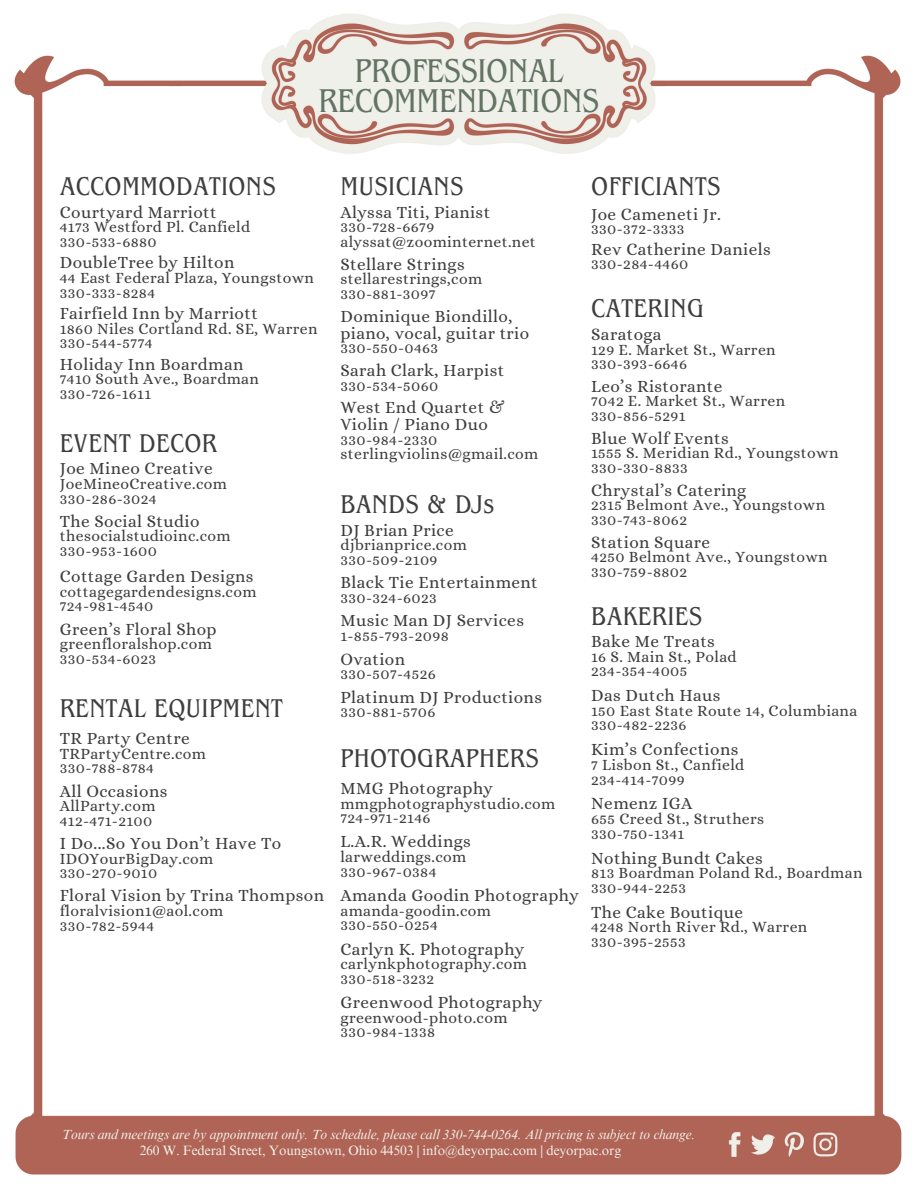
<style>
.page{position:relative;width:918px;height:1188px;background:#fff}
.page>*{position:absolute;margin:0;border:0;box-sizing:border-box;transform-origin:0 0}
.t1{font:condensed 34.65px "Benguiat Pro ITC";letter-spacing:-.01em;color:#637463}
.t2{font:condensed 27px "Benguiat Pro ITC";letter-spacing:.015em;color:#3f3e3f}
.t3{font:17.25px/16.8px "Alice";letter-spacing:.025em;color:#3f3e3f}
.t4{font:15.75px/14.7px "Alice";letter-spacing:.025em;color:#3f3e3f}
.t5{font:italic 13.5px "Times NRMT Pro";letter-spacing:-.01em;color:#f4f0eb}
.t6{font:13.5px "Times NRMT Pro";letter-spacing:-.01em;color:#f4f0eb}
</style>
<div class="page">
<img style="left:14px;top:13px;width:888px;height:1162px">
<p class="t1" style="left:355px;top:58px;width:210px">PROFESSIONAL</p>
<h1 class="t1" style="left:319px;top:88px;width:282px">RECOMMENDATIONS</h1>
<h1 class="t2" style="left:60px;top:177px;width:218px">ACCOMMODATIONS</h1>
<h2 class="t3" style="left:60px;top:204px;width:158px">Courtyard Marriott</h2>
<h2 class="t4" style="left:60px;top:220px;width:192px">4173 Westford Pl. Canfield<br>330-533-6880</h2>
<h4 class="t3" style="left:60px;top:254px;width:176px">DoubleTree by Hilton</h4>
<h4 class="t4" style="left:60px;top:270px;width:256px">44 East Federal Plaza, Youngstown<br>330-333-8284</h4>
<h4 class="t3" style="left:60px;top:305px;width:200px">Fairfield Inn by Marriott</h4>
<h4 class="t4" style="left:60px;top:321px;width:259px">1860 Niles Cortland Rd. SE, Warren<br>330-544-5774</h4>
<h4 class="t3" style="left:60px;top:355px;width:185px">Holiday Inn Boardman</h4>
<h4 class="t4" style="left:60px;top:372px;width:201px">7410 South Ave., Boardman<br>330-726-1611</h4>
<h4 class="t2" style="left:60px;top:433px;width:159px">EVENT DECOR</h4>
<h2 class="t3" style="left:60px;top:460px;width:155px">Joe Mineo Creative</h2>
<h2 class="t4" style="left:60px;top:476px;width:169px">JoeMineoCreative.com<br>330-286-3024</h2>
<h4 class="t3" style="left:60px;top:513px;width:141px">The Social Studio</h4>
<h4 class="t4" style="left:60px;top:529px;width:172px">thesocialstudioinc.com<br>330-953-1600</h4>
<h4 class="t3" style="left:60px;top:568px;width:195px">Cottage Garden Designs</h4>
<h4 class="t4" style="left:60px;top:584px;width:198px">cottagegardendesigns.com<br>724-981-4540</h4>
<h4 class="t3" style="left:60px;top:620px;width:158px">Green’s Floral Shop</h4>
<h4 class="t4" style="left:60px;top:637px;width:154px">greenfloralshop.com<br>330-534-6023</h4>
<h4 class="t2" style="left:60px;top:698px;width:225px">RENTAL EQUIPMENT</h4>
<h4 class="t3" style="left:60px;top:730px;width:132px">TR Party Centre</h4>
<h4 class="t4" style="left:60px;top:746px;width:148px">TRPartyCentre.com<br>330-788-8784</h4>
<h2 class="t3" style="left:60px;top:782px;width:109px">All Occasions</h2>
<h2 class="t4" style="left:60px;top:799px;width:97px">AllParty.com<br>412-471-2100</h2>
<h4 class="t3" style="left:60px;top:835px;width:223px">I Do...So You Don’t Have To</h4>
<h4 class="t4" style="left:60px;top:851px;width:155px">IDOYourBigDay.com<br>330-270-9010</h4>
<h4 class="t3" style="left:60px;top:887px;width:266px">Floral Vision by Trina Thompson</h4>
<h4 class="t4" style="left:60px;top:903px;width:165px">floralvision1@aol.com<br>330-782-5944</h4>
<h2 class="t2" style="left:340px;top:177px;width:124px">MUSICIANS</h2>
<h4 class="t3" style="left:340px;top:204px;width:151px">Alyssa Titi, Pianist</h4>
<h4 class="t4" style="left:340px;top:220px;width:197px">330-728-6679 alyssat@zoominternet.net</h4>
<h4 class="t3" style="left:340px;top:255px;width:126px">Stellare Strings</h4>
<h4 class="t4" style="left:340px;top:272px;width:143px">stellarestrings,com<br>330-881-3097</h4>
<h4 class="t3" style="left:340px;top:307px;width:190px">Dominique Biondillo, piano, vocal, guitar trio</h4>
<h4 class="t4" style="left:340px;top:341px;width:99px">330-550-0463</h4>
<h4 class="t3" style="left:340px;top:362px;width:165px">Sarah Clark, Harpist</h4>
<h4 class="t4" style="left:340px;top:378px;width:99px">330-534-5060</h4>
<h4 class="t3" style="left:340px;top:399px;width:166px">West End Quartet &amp;<br>Violin / Piano Duo</h4>
<h4 class="t4" style="left:340px;top:432px;width:200px">330-984-2330 sterlingviolins@gmail.com</h4>
<h2 class="t2" style="left:340px;top:495px;width:155px">BANDS &amp; DJs</h2>
<h4 class="t3" style="left:340px;top:521px;width:115px">DJ Brian Price</h4>
<h4 class="t4" style="left:340px;top:538px;width:128px">djbrianprice.com<br>330-509-2109</h4>
<h4 class="t3" style="left:340px;top:574px;width:199px">Black Tie Entertainment</h4>
<h4 class="t4" style="left:340px;top:590px;width:98px">330-324-6023</h4>
<h4 class="t3" style="left:340px;top:612px;width:185px">Music Man DJ Services</h4>
<h4 class="t4" style="left:340px;top:628px;width:110px">1-855-793-2098</h4>
<h4 class="t3" style="left:340px;top:650px;width:66px">Ovation</h4>
<h4 class="t4" style="left:340px;top:667px;width:97px">330-507-4526</h4>
<h3 class="t3" style="left:340px;top:689px;width:203px">Platinum DJ Productions</h3>
<h3 class="t4" style="left:340px;top:705px;width:97px">330-881-5706</h3>
<h4 class="t2" style="left:340px;top:748px;width:200px">PHOTOGRAPHERS</h4>
<h4 class="t3" style="left:340px;top:780px;width:154px">MMG Photography</h4>
<h4 class="t4" style="left:340px;top:796px;width:216px">mmgphotographystudio.com<br>724-971-2146</h4>
<h4 class="t3" style="left:340px;top:833px;width:132px">L.A.R. Weddings</h4>
<h4 class="t4" style="left:340px;top:849px;width:127px">larweddings.com<br>330-967-0384</h4>
<h4 class="t3" style="left:340px;top:887px;width:240px">Amanda Goodin Photography</h4>
<h4 class="t4" style="left:340px;top:903px;width:152px">amanda-goodin.com<br>330-550-0254</h4>
<h4 class="t3" style="left:340px;top:940px;width:186px">Carlyn K. Photography</h4>
<h4 class="t4" style="left:340px;top:956px;width:188px">carlynkphotography.com<br>330-518-3232</h4>
<h2 class="t3" style="left:340px;top:994px;width:204px">Greenwood Photography</h2>
<h2 class="t4" style="left:340px;top:1010px;width:169px">greenwood-photo.com<br>330-984-1338</h2>
<h4 class="t2" style="left:591px;top:177px;width:131px">OFFICIANTS</h4>
<h4 class="t3" style="left:591px;top:206px;width:131px">Joe Cameneti Jr.</h4>
<h4 class="t4" style="left:591px;top:222px;width:95px">330-372-3333</h4>
<h4 class="t3" style="left:591px;top:240px;width:181px">Rev Catherine Daniels</h4>
<h4 class="t4" style="left:591px;top:257px;width:99px">330-284-4460</h4>
<h4 class="t2" style="left:591px;top:299px;width:114px">CATERING</h4>
<h4 class="t3" style="left:591px;top:326px;width:72px">Saratoga</h4>
<h4 class="t4" style="left:591px;top:342px;width:186px">129 E. Market St., Warren<br>330-393-6646</h4>
<h4 class="t3" style="left:591px;top:378px;width:133px">Leo’s Ristorante</h4>
<h4 class="t4" style="left:591px;top:394px;width:195px">7042 E. Market St., Warren<br>330-856-5291</h4>
<h2 class="t3" style="left:591px;top:430px;width:139px">Blue Wolf Events</h2>
<h2 class="t4" style="left:591px;top:446px;width:249px">1555 S. Meridian Rd., Youngstown<br>330-330-8833</h2>
<h4 class="t3" style="left:591px;top:482px;width:157px">Chrystal’s Catering</h4>
<h4 class="t4" style="left:591px;top:498px;width:235px">2315 Belmont Ave., Youngstown<br>330-743-8062</h4>
<h4 class="t3" style="left:591px;top:533px;width:120px">Station Square</h4>
<h4 class="t4" style="left:591px;top:550px;width:238px">4250 Belmont Ave., Youngstown<br>330-759-8802</h4>
<h4 class="t2" style="left:591px;top:606px;width:113px">BAKERIES</h4>
<h4 class="t3" style="left:591px;top:633px;width:125px">Bake Me Treats</h4>
<h4 class="t4" style="left:591px;top:649px;width:147px">16 S. Main St., Polad<br>234-354-4005</h4>
<h2 class="t3" style="left:591px;top:687px;width:131px">Das Dutch Haus</h2>
<h2 class="t4" style="left:591px;top:703px;width:268px">150 East State Route 14, Columbiana<br>330-482-2236</h2>
<h4 class="t3" style="left:591px;top:741px;width:149px">Kim’s Confections</h4>
<h4 class="t4" style="left:591px;top:757px;width:155px">7 Lisbon St., Canfield<br>234-414-7099</h4>
<h4 class="t3" style="left:591px;top:795px;width:103px">Nemenz IGA</h4>
<h4 class="t4" style="left:591px;top:811px;width:175px">655 Creed St., Struthers<br>330-750-1341</h4>
<h4 class="t3" style="left:591px;top:849px;width:173px">Nothing Bundt Cakes</h4>
<h4 class="t4" style="left:591px;top:866px;width:273px">813 Boardman Poland Rd., Boardman<br>330-944-2253</h4>
<h4 class="t3" style="left:591px;top:903px;width:153px">The Cake Boutique</h4>
<h4 class="t4" style="left:591px;top:920px;width:218px">4248 North River Rd., Warren<br>330-395-2553</h4>
<h4 class="t5" style="left:62px;top:1129px;width:635px">Tours and meetings are by appointment only. To schedule, please call 330-744-0264. All pricing is subject to change.</h4>
<p class="t6" style="left:140px;top:1145px;width:483px">260 W. Federal Street, Youngstown, Ohio 44503 | info@deyorpac.com | deyorpac.org</p>
</div>
